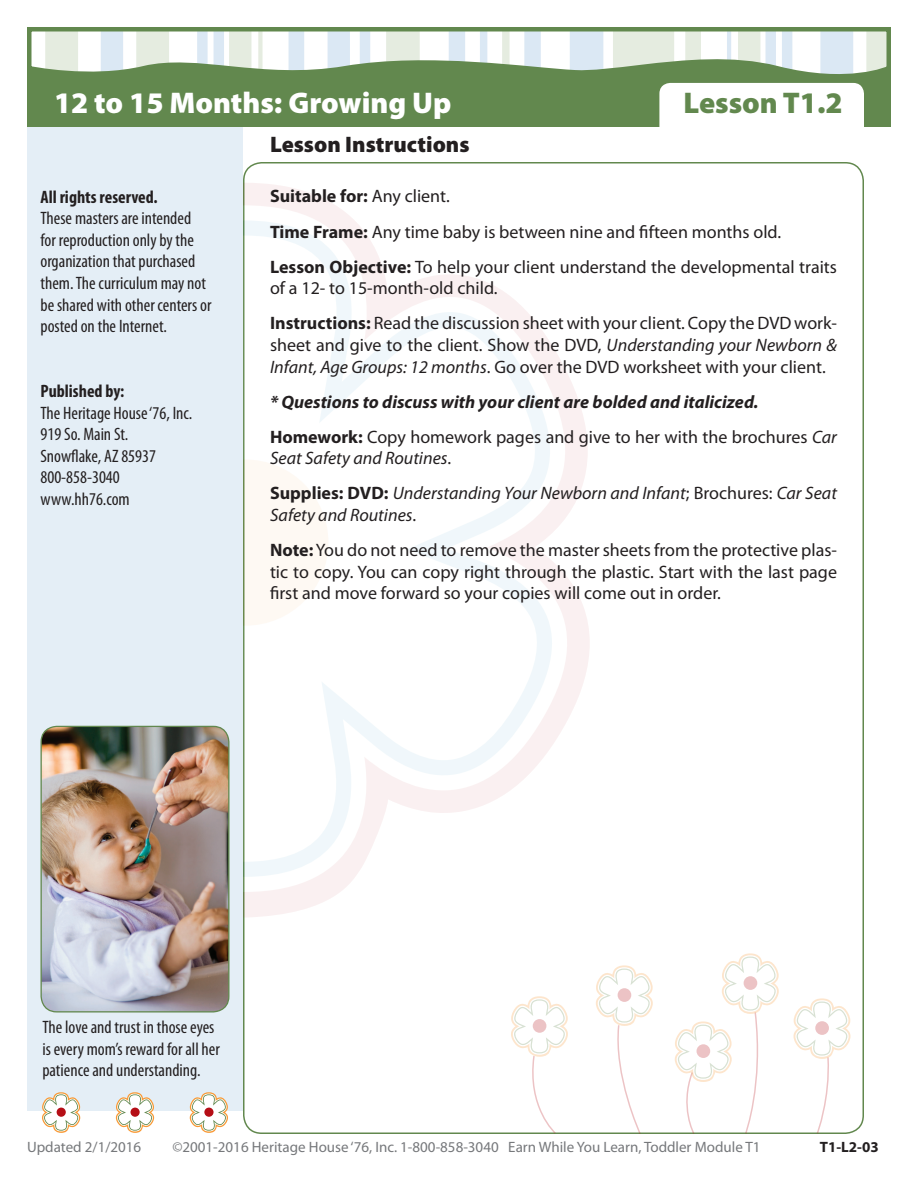
<style>
.page{position:relative;width:918px;height:1188px;background:#fff}
.page>*{position:absolute;margin:0;border:0;box-sizing:border-box;transform-origin:0 0}
.t1{font:900 30px "Myriad Pro";color:#fff}
.t2{font:900 30px "Myriad Pro";color:#62884e}
.Page_Heading_-_Small{font:900 22.5px "Myriad Pro";color:#231f20}
.Regular_Text{font:18px/21.6px "Myriad Pro";color:#231f20}
.Left_Text{font:condensed 18px/21.6px "Myriad Pro";color:#231f20}
.Regular_Text-2{font:italic 18px/21.6px "Myriad Pro";color:#231f20}
.Regular_Text-3{font:italic 700 18px "Myriad Pro";color:#231f20}
.Left_Text-2{font:700 condensed 18px "Myriad Pro";color:#231f20}
.Regular_Text-4{font:700 18px "Myriad Pro";color:#231f20}
.t3{font:15px "Myriad Pro";color:#76787b}
.t4{font:700 15px "Myriad Pro";color:#231f20}
.s1{font-weight:400}
.s2{font-weight:700}
.s3{font-style:italic}
.s4{font-weight:700;font-style:normal}
.s5{font-style:normal}
</style>
<div class="page">
<svg style="left:243px;top:183px;width:96px;height:735px;fill:#faf0f1"></svg>
<svg style="left:243px;top:205px;width:347px;height:687px"></svg>
<svg style="left:243px;top:220px;width:309px;height:657px"></svg>
<svg style="left:243px;top:236px;width:298px;height:626px"></svg>
<div style="left:162px;top:460px;width:166px;height:166px;background:#fef9f3;border-radius:50%"></div>
<div style="left:27px;top:100px;width:216px;height:1011px;background:#e4eef6"></div>
<div style="left:27px;top:27px;width:864px;height:99px;background:#62884e"></div>
<svg style="left:674px;top:953px;width:105px;height:181px"></svg>
<div style="left:697px;top:1044px;width:13px;height:14px;background:#ecc3c5;border-radius:50%"></div>
<svg style="left:596px;top:965px;width:57px;height:169px"></svg>
<div style="left:618px;top:988px;width:13px;height:14px;background:#ecc3c5;border-radius:50%"></div>
<svg style="left:511px;top:996px;width:57px;height:138px"></svg>
<div style="left:533px;top:1019px;width:13px;height:14px;background:#ecc3c5;border-radius:50%"></div>
<svg style="left:42px;top:1092px;width:39px;height:41px"></svg>
<div style="left:57px;top:1108px;width:9px;height:9px;background:#b50e16;border-radius:50%"></div>
<svg style="left:115px;top:1092px;width:40px;height:41px"></svg>
<div style="left:130px;top:1108px;width:10px;height:9px;background:#b50e16;border-radius:50%"></div>
<svg style="left:189px;top:1092px;width:39px;height:41px"></svg>
<div style="left:204px;top:1108px;width:10px;height:9px;background:#b50e16;border-radius:50%"></div>
<div style="left:659px;top:83px;width:205px;height:57px;background:#fff;border-radius:11px"></div>
<svg style="left:31px;top:31px;width:856px;height:61px"></svg>
<svg style="left:793px;top:998px;width:71px;height:136px"></svg>
<img style="left:41px;top:726px;width:188px;height:285px">
<div style="left:40px;top:726px;width:189px;height:287px;border:1px solid #62884e;border-radius:16px"></div>
<h1 class="t1" style="left:54px;top:86px;width:399px">12 to 15 Months: Growing Up</h1>
<h1 class="t2" style="left:683px;top:86px;width:161px">Lesson T1.2</h1>
<p class="Left_Text-2" style="left:40px;top:187px;width:119px">All rights reserved.</p>
<p class="Left_Text" style="left:40px;top:208px;width:173px">These masters are intended<br>for reproduction only by the organization that purchased them. The curriculum may not be shared with other centers or posted on the Internet.</p>
<p class="Left_Text-2" style="left:40px;top:381px;width:85px">Published by:</p>
<p class="Left_Text" style="left:40px;top:402px;width:153px">The Heritage House ‘76, Inc.</p>
<p class="Left_Text" style="left:40px;top:424px;width:117px">919 So. Main St.<br>Snowflake, AZ 85937</p>
<p class="Left_Text" style="left:40px;top:467px;width:91px">800-858-3040 www.hh76.com</p>
<p class="Page_Heading_-_Small" style="left:270px;top:132px;width:201px">Lesson Instructions</p>
<p class="Regular_Text-4" style="left:270px;top:186px;width:181px">Suitable for: <span class="s1">Any client.</span></p>
<p class="Regular_Text" style="left:270px;top:221px;width:513px"><span class="s2">Time Frame:</span> Any time baby is between nine and fifteen months old.</p>
<p class="Regular_Text" style="left:270px;top:256px;width:568px"><span class="s2">Lesson Objective:</span> To help your client understand the developmental traits of a 12- to 15-month-old child.</p>
<p class="Regular_Text" style="left:270px;top:313px;width:569px;text-align:justify"><span class="s2">Instructions:</span> Read the discussion sheet with your client. Copy the DVD work&shy;sheet and give to the client. Show the DVD, <span class="s3">Understanding your Newborn &amp; Infant, Age Groups: 12 months</span>. Go over the DVD worksheet with your client.</p>
<p class="Regular_Text-3" style="left:270px;top:392px;width:490px">* Questions to discuss with your client are bolded and italicized.</p>
<p class="Regular_Text" style="left:270px;top:426px;width:569px"><span class="s2">Homework:</span> Copy homework pages and give to her with the brochures <span class="s3">Car<br>Seat Safety and Routines</span>.</p>
<p class="Regular_Text-2" style="left:270px;top:483px;width:568px"><span class="s4">Supplies: DVD:</span> Understanding Your Newborn and Infant<span class="s5">; Brochures:</span> Car Seat<br>Safety and Routines<span class="s5">.</span></p>
<p class="Regular_Text" style="left:270px;top:540px;width:569px;text-align:justify"><span class="s2">Note:</span> You do not need to remove the master sheets from the protective plas&shy;tic to copy. You can copy right through the plastic. Start with the last page first and move forward so your copies will come out in order.</p>
<p class="Left_Text" style="left:42px;top:1017px;width:179px">The love and trust in those eyes is every mom’s reward for all her patience and understanding.</p>
<p class="t3" style="left:27px;top:1139px;width:116px">Updated 2/1/2016</p>
<p class="t3" style="left:172px;top:1139px;width:590px">©2001-2016 Heritage House ‘76, Inc. 1-800-858-3040 Earn While You Learn, Toddler Module T1</p>
<p class="t4" style="left:820px;top:1139px;width:60px">T1-L2-03</p>
</div>
